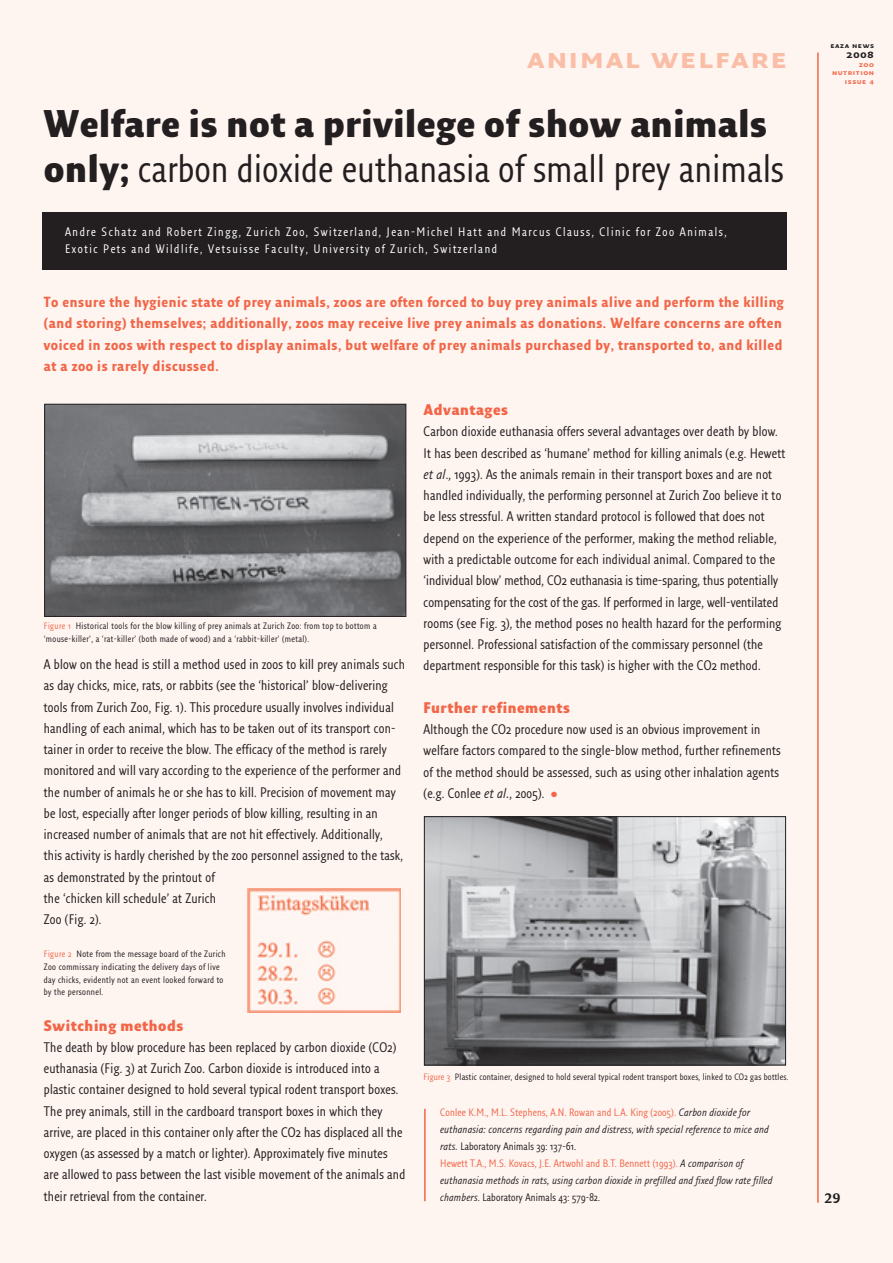
<style>
.page{position:relative;width:893px;height:1263px;background:#fff}
.page>*{position:absolute;margin:0;border:0;box-sizing:border-box;transform-origin:0 0}
.t1{font:37.5px/45px "Fresco Sans Con";letter-spacing:.015em;color:#231f20}
.t2{font:700 30px "Fresco Sans SC";letter-spacing:.05em;color:#fabea7}
.t3{font:900 15px "Fresco Sans Con";letter-spacing:.04em;color:#f26648}
.t4{font:700 14.25px/21.3px "Fresco Sans Con";letter-spacing:.04em;color:#f26648}
.t5{font:13.5px/21.3px "Fresco Sans Con";letter-spacing:.02em;color:#231f20}
.t6{font:700 13.5px "Fresco LF";color:#231f20}
.t7{font:12px/17px "Fresco Sans Con";letter-spacing:.13em;color:#fff}
.t8{font:700 11.25px "Fresco Sans SC";color:#231f20}
.t9{font:italic 10.5px/17px "Fresco Sans Con";letter-spacing:.02em;color:#231f20}
.t10{font:9px/12.8px "Fresco Sans Con";letter-spacing:.045em;color:#231f20}
.t11{font:700 7.5px/8.6px "Fresco Sans SC";letter-spacing:.07em;color:#f26648;text-align:right}
.t12{font:700 7.5px "Fresco Sans SC";letter-spacing:.075em;color:#231f20}
.s1{font-weight:900}
.s2{color:#f26648}
.s3{font-style:italic}
.s4{font-style:normal;color:#f26648}
.s5{font-style:normal}
</style>
<div class="page">
<div style="left:0;top:0;width:892px;height:1263px;background:#fef5f1"></div>
<div style="left:42px;top:213px;width:744px;height:57px;background:#231f20"></div>
<hr style="left:424px;top:1109px;width:1px;height:92px;background:#f26648">
<img style="left:46px;top:406px;width:358px;height:209px">
<div style="left:44px;top:404px;width:362px;height:213px;border:1px solid #231f20"></div>
<img style="left:247px;top:889px;width:153px;height:123px">
<img style="left:426px;top:818px;width:357px;height:245px">
<div style="left:424px;top:816px;width:361px;height:249px;border:1px solid #231f20"></div>
<hr style="left:817px;top:53px;width:1px;height:1150px;background:#f26648">
<h2 class="t2" style="left:527px;top:40px;width:261px">animal welfare</h2>
<h1 class="t1" style="left:44px;top:105px;width:741px"><span class="s1">Welfare is not a privilege of show animals only;</span> carbon dioxide euthanasia of small prey animals</h1>
<p class="t7" style="left:65px;top:225px;width:663px">Andre Schatz and Robert Zingg, Zurich Zoo, Switzerland, Jean-Michel Hatt and Marcus Clauss, Clinic for Zoo Animals,<br>Exotic Pets and Wildlife, Vetsuisse Faculty, University of Zurich, Switzerland</p>
<p class="t4" style="left:44px;top:293px;width:741px">To ensure the hygienic state of prey animals, zoos are often forced to buy prey animals alive and perform the killing (and storing) themselves; additionally, zoos may receive live prey animals as donations. Welfare concerns are often voiced in zoos with respect to display animals, but welfare of prey animals purchased by, transported to, and killed at a zoo is rarely discussed.</p>
<p class="t10" style="left:44px;top:621px;width:334px"><span class="s2">Figure 1</span> Historical tools for the blow killing of prey animals at Zurich Zoo: from top to bottom a ‘mouse-killer’, a ‘rat-killer’ (both made of wood) and a ‘rabbit-killer’ (metal).</p>
<p class="t5" style="left:44px;top:655px;width:363px">A blow on the head is still a method used in zoos to kill prey animals such as day chicks, mice, rats, or rabbits (see the ‘historical’ blow-delivering tools from Zurich Zoo, Fig. 1). This procedure usually involves individual handling of each animal, which has to be taken out of its transport con&shy;tainer in order to receive the blow. The efficacy of the method is rarely monitored and will vary according to the experience of the performer and the number of animals he or she has to kill. Precision of movement may be lost, especially after longer periods of blow killing, resulting in an increased number of animals that are not hit effectively. Additionally,<br>this activity is hardly cherished by the zoo personnel assigned to the task, as demonstrated by the printout of<br>the ‘chicken kill schedule’ at Zurich<br>Zoo (Fig. 2).</p>
<p class="t10" style="left:44px;top:948px;width:183px"><span class="s2">Figure 2</span> Note from the message board of the Zurich Zoo commissary indicating the delivery days of live day chicks, evidently not an event looked forward to by the personnel.</p>
<p class="t3" style="left:44px;top:1019px;width:141px">Switching methods</p>
<p class="t5" style="left:44px;top:1038px;width:363px">The death by blow procedure has been replaced by carbon dioxide (CO2) euthanasia (Fig. 3) at Zurich Zoo. Carbon dioxide is introduced into a plastic container designed to hold several typical rodent transport boxes.<br>The prey animals, still in the cardboard transport boxes in which they arrive, are placed in this container only after the CO2 has displaced all the oxygen (as assessed by a match or lighter). Approximately five minutes are allowed to pass between the last visible movement of the animals and their retrieval from the container.</p>
<p class="t3" style="left:423px;top:404px;width:86px">Advantages</p>
<p class="t5" style="left:423px;top:422px;width:363px">Carbon dioxide euthanasia offers several advantages over death by blow.<br>It has been described as ‘humane’ method for killing animals (e.g. Hewett <span class="s3">et al</span>., 1993). As the animals remain in their transport boxes and are not handled individually, the performing personnel at Zurich Zoo believe it to be less stressful. A written standard protocol is followed that does not depend on the experience of the performer, making the method reliable, with a predictable outcome for each individual animal. Compared to the ‘individual blow’ method, CO2 euthanasia is time-sparing, thus potentially compensating for the cost of the gas. If performed in large, well-ventilated rooms (see Fig. 3), the method poses no health hazard for the performing personnel. Professional satisfaction of the commissary personnel (the department responsible for this task) is higher with the CO2 method.</p>
<p class="t3" style="left:423px;top:702px;width:148px">Further refinements</p>
<p class="t5" style="left:423px;top:720px;width:359px">Although the CO2 procedure now used is an obvious improvement in welfare factors compared to the single-blow method, further refinements of the method should be assessed, such as using other inhalation agents (e.g. Conlee <span class="s3">et al.</span>, 2005). <span class="s2">•</span></p>
<p class="t10" style="left:423px;top:1071px;width:366px"><span class="s2">Figure 3</span> Plastic container, designed to hold several typical rodent transport boxes, linked to CO2 gas bottles.</p>
<p class="t9" style="left:440px;top:1104px;width:334px"><span class="s4">Conlee K.M., M.L. Stephens, A.N. Rowan and L.A. King (2005).</span> Carbon dioxide for euthanasia: concerns regarding pain and distress, with special reference to mice and rats. <span class="s5">Laboratory Animals 39: 137-61.<br></span><span class="s4">Hewett T.A., M.S. Kovacs, J.E. Artwohl and B.T. Bennett (1993).</span> A comparison of euthanasia methods in rats, using carbon dioxide in prefilled and fixed flow rate filled chambers<span class="s5">. Laboratory Animals 43: 579-82.</span></p>
<p class="t12" style="left:830px;top:41px;width:45px">eaza news</p>
<p class="t8" style="left:846px;top:48px;width:29px">2008</p>
<p class="t11" style="left:832px;top:60px;width:43px">zoo nutrition issue 4</p>
<p class="t6" style="left:824px;top:1193px;width:18px">29</p>
</div>
